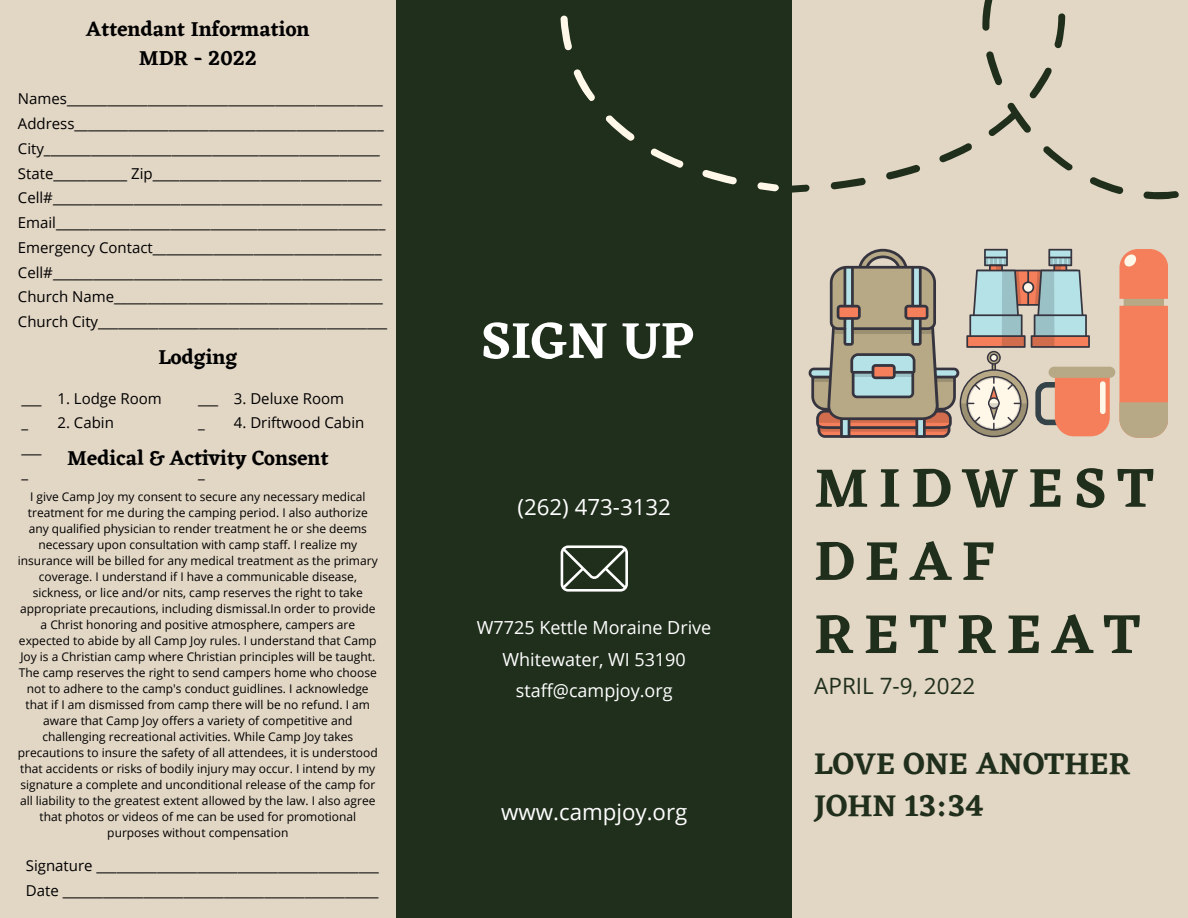
<style>
.page{position:relative;width:1188px;height:918px;background:#e2d6c5}
.page>*{position:absolute;margin:0;border:0;box-sizing:border-box;transform-origin:0 0}
.t1{font:600 57px/73.2px "Eczar";letter-spacing:.18em;color:#202f1c}
.t2{font:600 52.5px "Eczar";color:#fff}
.t3{font:600 31.2px "Eczar";color:#202f1c}
.t4{font:22.5px "Open Sans";color:#202f1c}
.t5{font:22.35px "Open Sans";color:#fff}
.t6{font:600 21px "Eczar";color:#000}
.t7{font:18px "Open Sans";color:#fff}
.t8{font:15px/24.8px "Open Sans";color:#000}
.t9{font:12px/16px "Open Sans";color:#000;text-align:center}
</style>
<div class="page">
<div style="left:396px;top:0;width:396px;height:918px;background:#202f1c"></div>
<svg style="left:561px;top:545px;width:67px;height:47px"></svg>
<svg style="left:1143px;top:191px;width:36px;height:9px"></svg>
<svg style="left:1090px;top:177px;width:34px;height:17px"></svg>
<svg style="left:830px;top:177px;width:36px;height:13px"></svg>
<svg style="left:886px;top:165px;width:34px;height:15px"></svg>
<svg style="left:939px;top:0;width:134px;height:171px"></svg>
<svg style="left:792px;top:184px;width:18px;height:9px"></svg>
<div style="left:1124px;top:258px;width:40px;height:171px;background:#b7a986;border-radius:16px"></div>
<svg style="left:1119px;top:306px;width:49px;height:132px"></svg>
<svg style="left:1119px;top:249px;width:49px;height:50px;background:#f38a68"></svg>
<svg style="left:809px;top:249px;width:301px;height:189px"></svg>
<div style="left:1049px;top:367px;width:66px;height:11px;background:#b7a986;border-radius:6px"></div>
<div style="left:1100px;top:381px;width:6px;height:33px;background:#fff8e9;border-radius:3px"></div>
<svg style="left:757px;top:182px;width:22px;height:10px"></svg>
<svg style="left:605px;top:115px;width:30px;height:26px"></svg>
<svg style="left:573px;top:69px;width:22px;height:32px"></svg>
<svg style="left:560px;top:15px;width:12px;height:36px"></svg>
<svg style="left:650px;top:148px;width:34px;height:20px"></svg>
<svg style="left:702px;top:170px;width:35px;height:15px"></svg>
<p class="t6" style="left:86px;top:16px;width:225px">Attendant Information</p>
<p class="t6" style="left:139px;top:45px;width:120px">MDR - 2022</p>
<p class="t8" style="left:18px;top:86px;width:367px">Names_______________________________________________</p>
<p class="t8" style="left:18px;top:111px;width:367px">Address______________________________________________</p>
<p class="t8" style="left:18px;top:136px;width:364px">City__________________________________________________</p>
<p class="t8" style="left:18px;top:160px;width:365px">State___________ Zip__________________________________</p>
<p class="t8" style="left:18px;top:185px;width:366px">Cell#_________________________________________________</p>
<p class="t8" style="left:18px;top:210px;width:369px">Email_________________________________________________</p>
<p class="t8" style="left:18px;top:235px;width:365px">Emergency Contact__________________________________</p>
<p class="t8" style="left:18px;top:259px;width:366px">Cell#_________________________________________________</p>
<p class="t8" style="left:18px;top:284px;width:367px">Church Name________________________________________</p>
<p class="t8" style="left:18px;top:309px;width:371px">Church City___________________________________________</p>
<p class="t6" style="left:158px;top:345px;width:81px">Lodging</p>
<p class="t8" style="left:57px;top:385px;width:106px">1. Lodge Room</p>
<p class="t8" style="left:57px;top:410px;width:58px">2. Cabin</p>
<p class="t8" style="left:234px;top:385px;width:112px">3. Deluxe Room</p>
<p class="t8" style="left:234px;top:410px;width:132px">4. Driftwood Cabin</p>
<p class="t8" style="left:198px;top:385px;width:22px">___ _</p>
<p class="t8" style="left:198px;top:435px;width:22px">___ _</p>
<p class="t9" style="left:18px;top:488px;width:361px">I give Camp Joy my consent to secure any necessary medical treatment for me during the camping period. I also authorize any qualified physician to render treatment he or she deems necessary upon consultation with camp staff. I realize my insurance will be billed for any medical treatment as the primary coverage. I understand if I have a communicable disease, sickness, or lice and/or nits, camp reserves the right to take appropriate precautions, including dismissal.In order to provide a Christ honoring and positive atmosphere, campers are expected to abide by all Camp Joy rules. I understand that Camp Joy is a Christian camp where Christian principles will be taught.<br>The camp reserves the right to send campers home who choose not to adhere to the camp's conduct guidlines. I acknowledge that if I am dismissed from camp there will be no refund. I am aware that Camp Joy offers a variety of competitive and challenging recreational activities. While Camp Joy takes precautions to insure the safety of all attendees, it is understood that accidents or risks of bodily injury may occur. I intend by my signature a complete and unconditional release of the camp for all liability to the greatest extent allowed by the law. I also agree that photos or videos of me can be used for promotional purposes without compensation</p>
<p class="t8" style="left:22px;top:385px;width:22px">___ _</p>
<p class="t8" style="left:22px;top:435px;width:22px">___ _</p>
<p class="t6" style="left:67px;top:446px;width:263px">Medical &amp; Activity Consent</p>
<p class="t8" style="left:26px;top:853px;width:354px">Signature __________________________________________</p>
<p class="t8" style="left:26px;top:878px;width:354px">Date _______________________________________________</p>
<p class="t2" style="left:481px;top:309px;width:215px">SIGN UP</p>
<p class="t5" style="left:518px;top:492px;width:155px">(262) 473-3132</p>
<p class="t7" style="left:477px;top:615px;width:236px">W7725 Kettle Moraine Drive</p>
<p class="t7" style="left:503px;top:647px;width:185px">Whitewater, WI 53190</p>
<p class="t7" style="left:516px;top:678px;width:158px">staff@campjoy.org</p>
<p class="t5" style="left:501px;top:796px;width:188px">www.campjoy.org</p>
<p class="t1" style="left:814px;top:451px;width:341px">MIDWEST<br>DEAF<br>RETREAT</p>
<p class="t4" style="left:814px;top:670px;width:163px">APRIL 7-9, 2022</p>
<p class="t3" style="left:814px;top:745px;width:318px">LOVE ONE ANOTHER</p>
<p class="t3" style="left:814px;top:787px;width:171px">JOHN 13:34</p>
</div>
